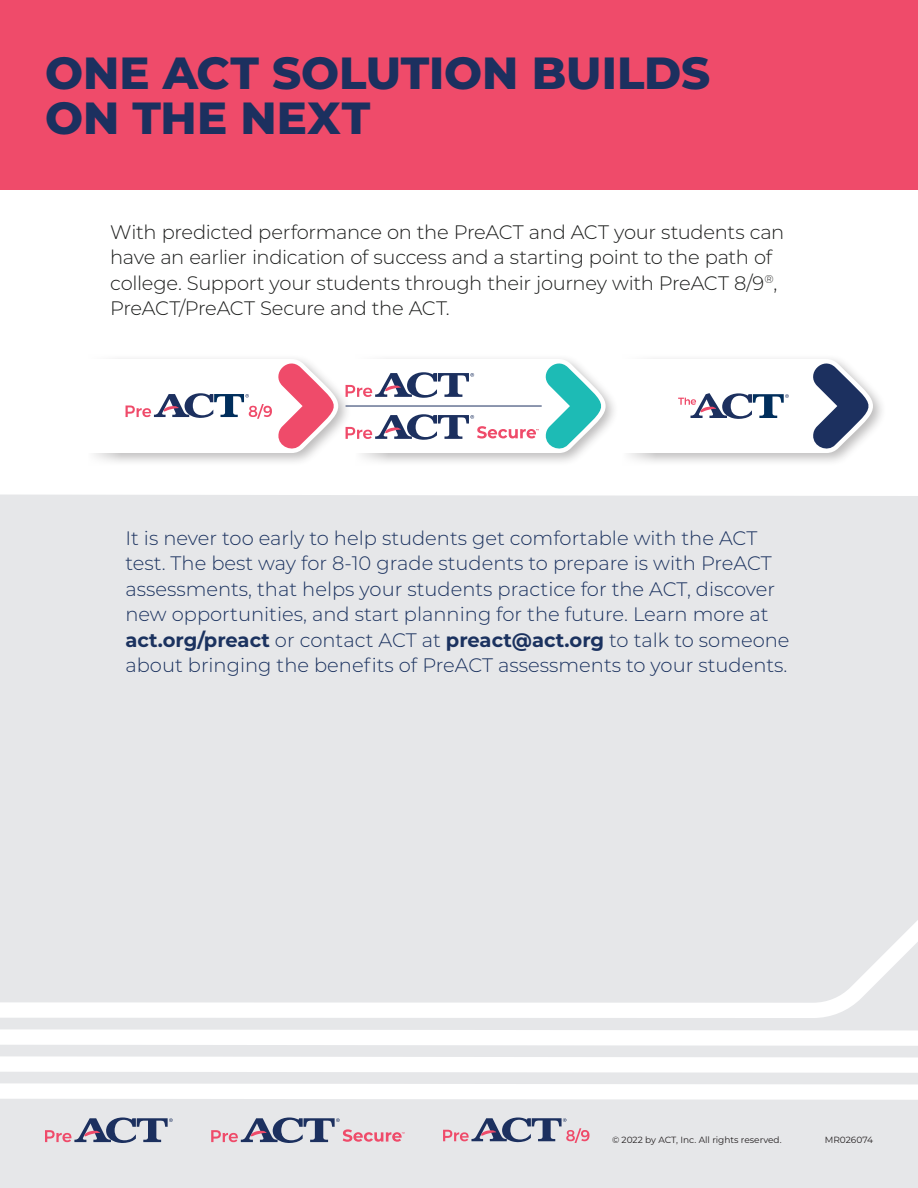
<style>
.page{position:relative;width:918px;height:1188px;background:#fff}
.page>*{position:absolute;margin:0;border:0;box-sizing:border-box;transform-origin:0 0}
.t1{font:800 45px "Montserrat";color:#1c305f}
.text{font:300 19.5px/25.5px "Montserrat";color:#1b325f}
.t2{font:300 19.5px/25.5px "Montserrat";letter-spacing:-.015em;color:#1c1d1c}
.t3{font:9px "Montserrat";color:#231f20}
.s1{font-weight:700}
</style>
<div class="page">
<div style="left:0;top:495px;width:918px;height:693px;background:#e6e7e9"></div>
<div style="left:0;top:0;width:918px;height:190px;background:#ef4b6a"></div>
<div style="left:607px;top:354px;width:280px;height:113px;background:#231f20;opacity:.3"></div>
<svg style="left:620px;top:354px;width:35px;height:112px"></svg>
<div style="left:339px;top:354px;width:281px;height:113px;background:#231f20;opacity:.3"></div>
<svg style="left:352px;top:354px;width:36px;height:112px"></svg>
<div style="left:72px;top:354px;width:280px;height:113px;background:#231f20;opacity:.3"></div>
<div style="left:45px;top:346px;width:76px;height:120px;background:#fff"></div>
<svg style="left:118px;top:356px;width:762px;height:97px"></svg>
<svg style="left:0;top:889px;width:918px;height:129px;background:#e9e9eb"></svg>
<svg style="left:0;top:1029px;width:918px;height:17px"></svg>
<svg style="left:0;top:1056px;width:918px;height:17px"></svg>
<svg style="left:0;top:1083px;width:918px;height:17px"></svg>
<svg style="left:45px;top:1117px;width:128px;height:26px;background:#adaabb"></svg>
<svg style="left:443px;top:1117px;width:147px;height:26px;background:#b8b0bf"></svg>
<svg style="left:211px;top:1118px;width:194px;height:25px;background:#bfb3c1"></svg>
<p class="t1" style="left:45px;top:40px;width:667px">ONE ACT SOLUTION BUILDS</p>
<p class="t1" style="left:45px;top:85px;width:327px">ON THE NEXT</p>
<p class="t2" style="left:110px;top:218px;width:676px">With predicted performance on the PreACT and ACT your students can have an earlier indication of success and a starting point to the path of college. Support your students through their journey with PreACT 8/9<sup>®</sup>, PreACT/PreACT Secure and the ACT.</p>
<p class="text" style="left:125px;top:524px;width:666px">It is never too early to help students get comfortable with the ACT test. The best way for 8-10 grade students to prepare is with PreACT assessments, that helps your students practice for the ACT, discover new opportunities, and start planning for the future. Learn more at <span class="s1">act.org/preact</span> or contact ACT at <span class="s1">preact@act.org</span> to talk to someone about bringing the benefits of PreACT assessments to your students.</p>
<p class="t3" style="left:612px;top:1133px;width:171px">© 2022 by ACT, Inc. All rights reserved.</p>
<p class="t3" style="left:825px;top:1133px;width:50px">MR026074</p>
</div>
